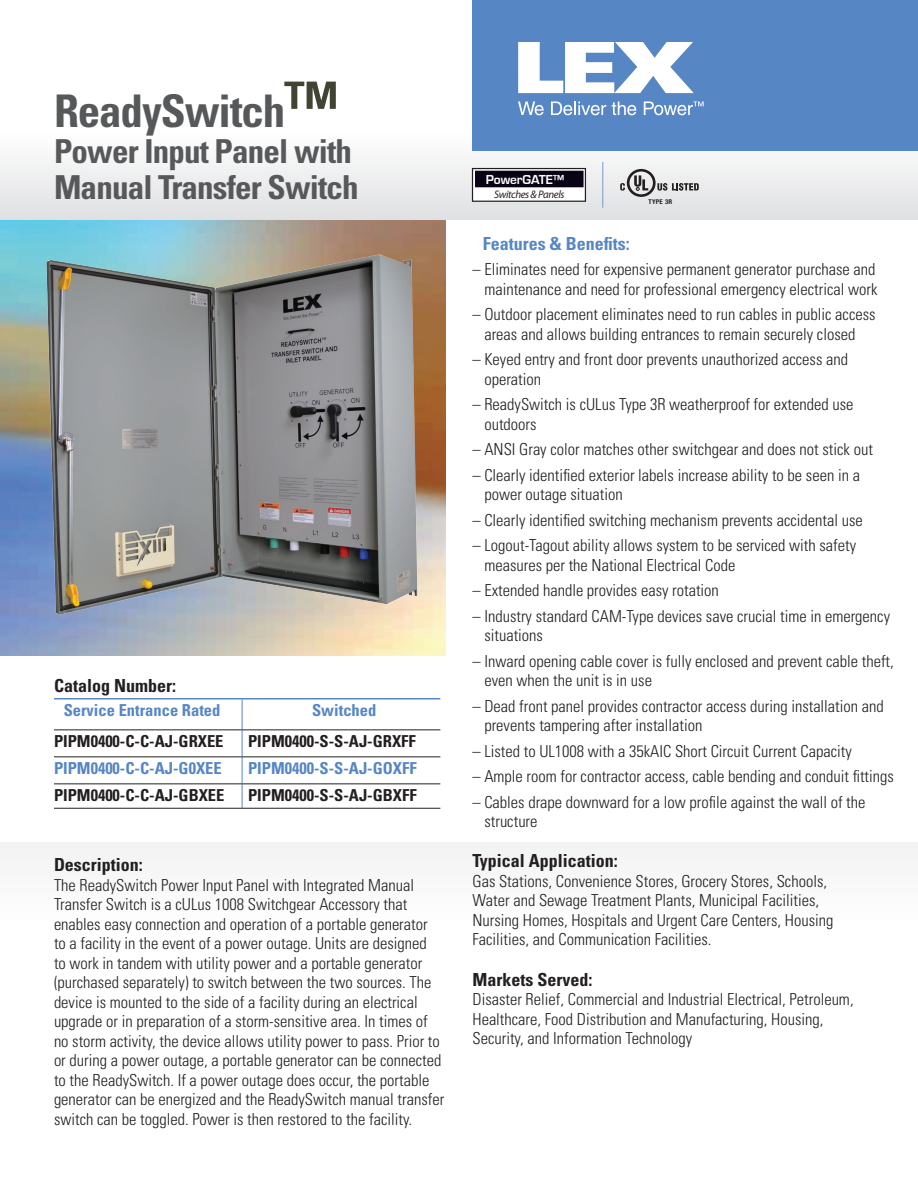
<style>
.page{position:relative;width:918px;height:1188px;background:#fff}
.page>*{position:absolute;margin:0;border:0;box-sizing:border-box;transform-origin:0 0}
.t1{font:700 condensed 45px "Univers";letter-spacing:-.025em;color:#57585a}
.t2{font:700 condensed 33px/36px "Univers";letter-spacing:-.025em;color:#57585a}
.t3{font:700 condensed 18px "Univers";color:#231f20}
.t4{font:700 condensed 18px "Univers";color:#5786c5}
.t5{font:300 condensed 16.5px/19.5px "Univers";color:#231f20}
.t6{font:700 condensed 16.5px "Univers";color:#231f20}
.t7{font:700 condensed 16.5px "Univers";color:#5786c5}
.t8{font:700 13.5px "Eurostile";color:#fff}
.t9{font:italic 10.95px "Myriad Pro";letter-spacing:-.035em;color:#231f20}
.t10{font:700 condensed 6.6px "Helvetica Neue";letter-spacing:.04em;color:#231f20}
.s1{font-size:63px;color:#414433}
</style>
<div class="page">
<img style="left:0;top:220px;width:446px;height:435px">
<div style="left:0;top:81px;width:918px;height:139px;background:linear-gradient(to bottom,#fff,#e3e4e6)"></div>
<div style="left:472px;top:0;width:446px;height:151px;background:#5786c5"></div>
<svg style="left:518px;top:42px;width:176px;height:51px"></svg>
<svg style="left:518px;top:102px;width:26px;height:13px"></svg>
<svg style="left:551px;top:102px;width:55px;height:13px"></svg>
<svg style="left:612px;top:102px;width:24px;height:13px"></svg>
<svg style="left:644px;top:101px;width:60px;height:14px"></svg>
<hr style="left:602px;top:162px;width:1px;height:46px;background:#5786c5">
<svg style="left:473px;top:169px;width:112px;height:32px"></svg>
<div style="left:472px;top:168px;width:114px;height:34px;border:1px solid #231f20"></div>
<div style="left:476px;top:171px;width:107px;height:16px;background:#0a0215"></div>
<hr style="left:242px;top:784px;width:198px;height:1px;background:#231f20">
<hr style="left:54px;top:757px;width:188px;height:1px;background:#231f20">
<hr style="left:54px;top:808px;width:188px;height:1px;background:#231f20">
<svg style="left:242px;top:731px;width:1px;height:77px"></svg>
<hr style="left:242px;top:757px;width:198px;height:1px;background:#231f20">
<hr style="left:242px;top:808px;width:198px;height:1px;background:#231f20">
<hr style="left:54px;top:698px;width:188px;height:2px;background:#5786c5">
<hr style="left:54px;top:730px;width:188px;height:1px;background:#231f20">
<hr style="left:54px;top:784px;width:188px;height:1px;background:#231f20">
<hr style="left:242px;top:698px;width:198px;height:2px;background:#5786c5">
<hr style="left:242px;top:700px;width:1px;height:30px;background:#5786c5">
<hr style="left:242px;top:730px;width:198px;height:1px;background:#231f20">
<svg style="left:620px;top:169px;width:79px;height:28px"></svg>
<img style="left:24px;top:236px;width:411px;height:391px">
<h1 class="t1" style="left:54px;top:83px;width:286px">ReadySwitch<span class="s1">™</span></h1>
<h2 class="t2" style="left:54px;top:133px;width:306px">Power Input Panel with<br>Manual Transfer Switch</h2>
<p class="t3" style="left:54px;top:675px;width:124px">Catalog Number:</p>
<p class="t7" style="left:64px;top:700px;width:158px">Service Entrance Rated</p>
<p class="t7" style="left:312px;top:700px;width:66px">Switched</p>
<p class="t6" style="left:54px;top:731px;width:171px">PIPM0400-C-C-AJ-GRXEE</p>
<p class="t6" style="left:248px;top:731px;width:169px">PIPM0400-S-S-AJ-GRXFF</p>
<p class="t7" style="left:54px;top:758px;width:169px">PIPM0400-C-C-AJ-G0XEE</p>
<p class="t7" style="left:248px;top:758px;width:170px">PIPM0400-S-S-AJ-GOXFF</p>
<p class="t6" style="left:54px;top:785px;width:172px">PIPM0400-C-C-AJ-GBXEE</p>
<p class="t6" style="left:248px;top:785px;width:170px">PIPM0400-S-S-AJ-GBXFF</p>
<p class="t3" style="left:54px;top:854px;width:90px">Description:</p>
<p class="t5" style="left:54px;top:875px;width:392px">The ReadySwitch Power Input Panel with Integrated Manual Transfer Switch is a cULus 1008 Switchgear Accessory that enables easy connection and operation of a portable generator<br>to a facility in the event of a power outage. Units are designed<br>to work in tandem with utility power and a portable generator (purchased separately) to switch between the two sources. The device is mounted to the side of a facility during an electrical upgrade or in preparation of a storm-sensitive area. In times of no storm activity, the device allows utility power to pass. Prior to or during a power outage, a portable generator can be connected to the ReadySwitch. If a power outage does occur, the portable generator can be energized and the ReadySwitch manual transfer switch can be toggled. Power is then restored to the facility.</p>
<p class="t8" style="left:486px;top:172px;width:80px">PowerGATE™</p>
<p class="t9" style="left:494px;top:187px;width:72px">Switches &amp; Panels</p>
<p class="t10" style="left:649px;top:198px;width:25px">TYPE 3R</p>
<p class="t4" style="left:483px;top:232px;width:148px">Features &amp; Benefits:</p>
<p class="t5" style="left:472px;top:260px;width:406px;text-align:right">– Eliminates need for expensive permanent generator purchase and maintenance and need for professional emergency electrical work</p>
<p class="t5" style="left:472px;top:305px;width:405px;text-align:center">– Outdoor placement eliminates need to run cables in public access areas and allows building entrances to remain securely closed</p>
<p class="t5" style="left:484px;top:350px;width:365px;text-indent:-12px">– Keyed entry and front door prevents unauthorized access and operation</p>
<p class="t5" style="left:484px;top:395px;width:371px;text-indent:-12px">– ReadySwitch is cULus Type 3R weatherproof for extended use outdoors</p>
<p class="t5" style="left:472px;top:440px;width:402px">– ANSI Gray color matches other switchgear and does not stick out</p>
<p class="t5" style="left:484px;top:465px;width:377px;text-indent:-12px">– Clearly identified exterior labels increase ability to be seen in a power outage situation</p>
<p class="t5" style="left:472px;top:510px;width:392px">– Clearly identified switching mechanism prevents accidental use</p>
<p class="t5" style="left:484px;top:536px;width:373px;text-indent:-12px">– Logout-Tagout ability allows system to be serviced with safety measures per the National Electrical Code</p>
<p class="t5" style="left:472px;top:581px;width:248px">– Extended handle provides easy rotation</p>
<p class="t5" style="left:484px;top:606px;width:407px;text-indent:-12px">– Industry standard CAM-Type devices save crucial time in emergency situations</p>
<p class="t5" style="left:484px;top:651px;width:411px;text-indent:-12px">– Inward opening cable cover is fully enclosed and prevent cable theft, even when the unit is in use</p>
<p class="t5" style="left:484px;top:696px;width:401px;text-indent:-12px">– Dead front panel provides contractor access during installation and prevents tampering after installation</p>
<p class="t5" style="left:472px;top:741px;width:381px">– Listed to UL1008 with a 35kAIC Short Circuit Current Capacity</p>
<p class="t5" style="left:472px;top:767px;width:423px">– Ample room for contractor access, cable bending and conduit fittings</p>
<p class="t5" style="left:484px;top:792px;width:383px;text-indent:-12px">– Cables drape downward for a low profile against the wall of the structure</p>
<p class="t3" style="left:472px;top:850px;width:147px">Typical Application:</p>
<p class="t5" style="left:472px;top:871px;width:363px">Gas Stations, Convenience Stores, Grocery Stores, Schools, Water and Sewage Treatment Plants, Municipal Facilities, Nursing Homes, Hospitals and Urgent Care Centers, Housing Facilities, and Communication Facilities.</p>
<p class="t3" style="left:472px;top:968px;width:121px">Markets Served:</p>
<p class="t5" style="left:472px;top:990px;width:383px">Disaster Relief, Commercial and Industrial Electrical, Petroleum,<br>Healthcare, Food Distribution and Manufacturing, Housing,<br>Security, and Information Technology</p>
</div>
